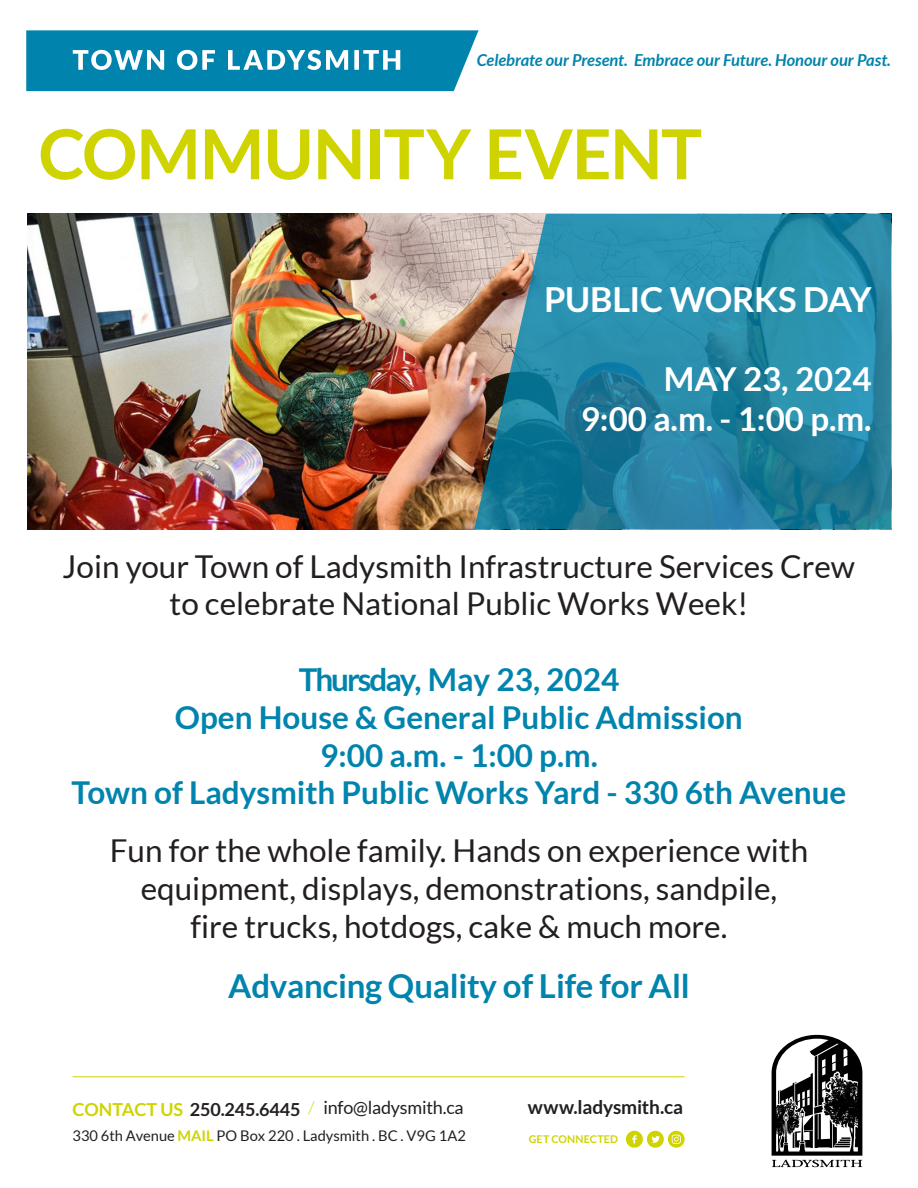
<style>
.page{position:relative;width:918px;height:1188px;background:#fff}
.page>*{position:absolute;margin:0;border:0;box-sizing:border-box;transform-origin:0 0}
.t1{font:700 69px "Lato";letter-spacing:-.015em;color:#cfd400}
.t2{font:700 34.5px "Lato";letter-spacing:-.015em;color:#fff}
.t3{font:700 33px "Lato";letter-spacing:-.01em;color:#0084ad}
.t4{font:700 33px/39.6px "Lato";color:#fff;text-align:right}
.t5{font:31.5px/37.8px "Lato";color:#231f20;text-align:center}
.t6{font:700 31.5px/37.8px "Lato";color:#0084ad;text-align:center}
.t7{font:700 19.05px "Lato";letter-spacing:-.005em;color:#231f20}
.t8{font:18px "Lato";letter-spacing:-.01em;color:#231f20}
.t9{font:italic 700 16.5px "Lato";color:#0084ad}
.t10{font:14.7px "Lato";color:#231f20}
.t11{font:700 10.65px "Lato";letter-spacing:.02em;color:#cfd400}
.s1{font-weight:700;color:#cfd400}
.s2{font-weight:700}
.s3{font-weight:300;color:#cfd400}
</style>
<div class="page">
<svg style="left:772px;top:1035px;width:90px;height:132px"></svg>
<img style="left:28px;top:214px;width:864px;height:315px">
<svg style="left:26px;top:30px;width:453px;height:61px"></svg>
<svg style="left:474px;top:214px;width:417px;height:315px"></svg>
<hr style="left:73px;top:1076px;width:612px;height:1px;background:#cfd400">
<svg style="left:668px;top:1131px;width:17px;height:17px"></svg>
<svg style="left:672px;top:1135px;width:9px;height:9px"></svg>
<svg style="left:626px;top:1131px;width:38px;height:17px"></svg>
<p class="t9" style="left:477px;top:50px;width:416px">Celebrate our Present. Embrace our Future. Honour our Past.</p>
<p class="t1" style="left:39px;top:115px;width:665px">COMMUNITY EVENT</p>
<p class="t2" style="left:544px;top:279px;width:329px">PUBLIC WORKS DAY</p>
<p class="t4" style="left:581px;top:359px;width:292px">MAY 23, 2024<br>9:00 a.m. - 1:00 p.m.</p>
<p class="t5" style="left:63px;top:547px;width:794px">Join your Town of Ladysmith Infrastructure Services Crew to celebrate National Public Works Week!</p>
<p class="t6" style="left:71px;top:660px;width:776px">Thursday, May 23, 2024<br>Open House &amp; General Public Admission<br>9:00 a.m. - 1:00 p.m.<br>Town of Ladysmith Public Works Yard - 330 6th Avenue</p>
<p class="t5" style="left:110px;top:832px;width:700px">Fun for the whole family. Hands on experience with equipment, displays, demonstrations, sandpile,<br>fire trucks, hotdogs, cake &amp; much more.</p>
<p class="t3" style="left:228px;top:967px;width:463px">Advancing Quality of Life for All</p>
<p class="t8" style="left:73px;top:1098px;width:393px"><span class="s1">CONTACT US</span> <span class="s2">250.245.6445</span> <span class="s3">/</span> info@ladysmith.ca</p>
<p class="t10" style="left:73px;top:1128px;width:395px">330 6th Avenue <span class="s1">MAIL</span> PO Box 220 . Ladysmith . BC . V9G 1A2</p>
<p class="t7" style="left:528px;top:1096px;width:157px">www.ladysmith.ca</p>
<p class="t11" style="left:529px;top:1133px;width:91px">GET CONNECTED</p>
</div>
